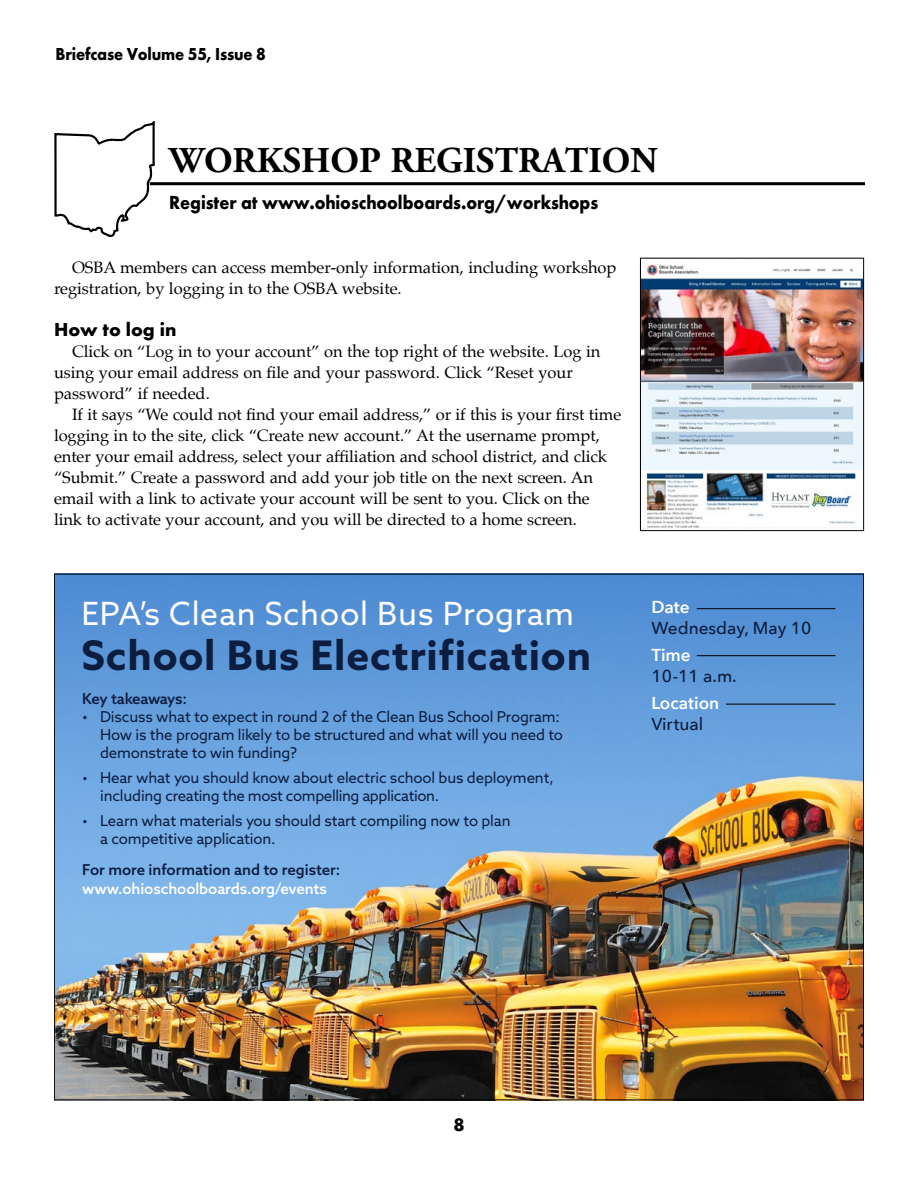
<style>
.page{position:relative;width:918px;height:1188px;background:#fff}
.page>*{position:absolute;margin:0;border:0;box-sizing:border-box;transform-origin:0 0}
.t1{font:700 40.8px "Azo Sans";letter-spacing:.02em;color:#0c1d40}
.t2{font:700 36.3px "Adobe Garamond Pro";color:#000}
.t3{font:32.1px "Azo Sans";letter-spacing:.02em;color:#fff}
.subheads{font:700 19.65px "Futura PT";color:#000;scale:.9 1}
.subheads-2{font:700 19.5px "Futura PT";color:#000}
.t4{font:700 18px "Futura PT";letter-spacing:-.01em;color:#000;scale:.9 1}
.t5{font:500 17.25px/20.7px "Avenir Next";color:#0c1d40}
.t6{font:600 17.25px/20.7px "Avenir Next";color:#fff}
.plain_indented_Pal{font:16.5px/21px "Palatino";letter-spacing:-.005em;color:#000}
.t7{font:700 16.5px "Futura";color:#000}
.t8{font:15px/18px "Azo Sans";letter-spacing:-.01em;color:#0c1d40}
.t9{font:500 15px/19.5px "Azo Sans";letter-spacing:-.005em;color:#0c1d40}
.t10{font:500 15px "Azo Sans";letter-spacing:-.03em;color:#0c1d40}
.s1{color:#fff}
.s2{font-weight:600;color:#fff}
.s3{font-weight:500;color:#0c1d40}
</style>
<div class="page">
<img style="left:642px;top:264px;width:220px;height:265px">
<div style="left:640px;top:258px;width:224px;height:273px;border:1px solid #000"></div>
<hr style="left:150px;top:182px;width:714px;height:3px;background:#000">
<svg style="left:54px;top:122px;width:102px;height:115px"></svg>
<img style="left:56px;top:576px;width:806px;height:522px">
<hr style="left:697px;top:608px;width:138px;height:1px;background:#000">
<hr style="left:697px;top:655px;width:138px;height:1px;background:#000">
<hr style="left:726px;top:704px;width:109px;height:1px;background:#000">
<p class="t4" style="left:56px;top:43px;width:235px">Briefcase Volume 55, Issue 8</p>
<p class="t2" style="left:169px;top:140px;width:490px">WORKSHOP REGISTRATION</p>
<p class="subheads" style="left:169px;top:190px;width:478px">Register at www.ohioschoolboards.org/workshops</p>
<p class="plain_indented_Pal" style="left:54px;top:257px;width:564px;text-indent:18px">OSBA members can access member-only information, including workshop registration, by logging in to the OSBA website.</p>
<p class="subheads-2" style="left:54px;top:317px;width:124px">How to log in</p>
<p class="plain_indented_Pal" style="left:54px;top:341px;width:548px;text-indent:18px">Click on “Log in to your account” on the top right of the website. Log in using your email address on file and your password. Click “Reset your password” if needed.</p>
<p class="plain_indented_Pal" style="left:54px;top:404px;width:569px;text-indent:18px">If it says “We could not find your email address,” or if this is your first time logging in to the site, click “Create new account.” At the username prompt, enter your email address, select your affiliation and school district, and click “Submit.” Create a password and add your job title on the next screen. An email with a link to activate your account will be sent to you. Click on the link to activate your account, and you will be directed to a home screen.</p>
<p class="t3" style="left:81px;top:592px;width:494px">EPA’s Clean School Bus Program</p>
<p class="t1" style="left:81px;top:628px;width:511px">School Bus Electrification</p>
<p class="t10" style="left:82px;top:689px;width:106px">Key takeaways:</p>
<p class="t8" style="left:100px;top:708px;width:464px;text-indent:-18px">• Discuss what to expect in round 2 of the Clean Bus School Program:<br>How is the program likely to be structured and what will you need to demonstrate to win funding?</p>
<p class="t8" style="left:100px;top:768px;width:455px;text-indent:-18px">• Hear what you should know about electric school bus deployment, including creating the most compelling application.</p>
<p class="t8" style="left:100px;top:811px;width:412px;text-indent:-18px">• Learn what materials you should start compiling now to plan a competitive application.</p>
<p class="t9" style="left:82px;top:859px;width:260px">For more information and to register: <span class="s1">www.ohioschoolboards.org/events</span></p>
<p class="t5" style="left:651px;top:596px;width:161px"><span class="s2">Date<br></span>Wednesday, May 10</p>
<p class="t5" style="left:651px;top:644px;width:87px"><span class="s2">Time<br></span>10-11 a.m.</p>
<p class="t6" style="left:651px;top:692px;width:69px">Location<br><span class="s3">Virtual</span></p>
<p class="t7" style="left:453px;top:1113px;width:13px">8</p>
</div>
